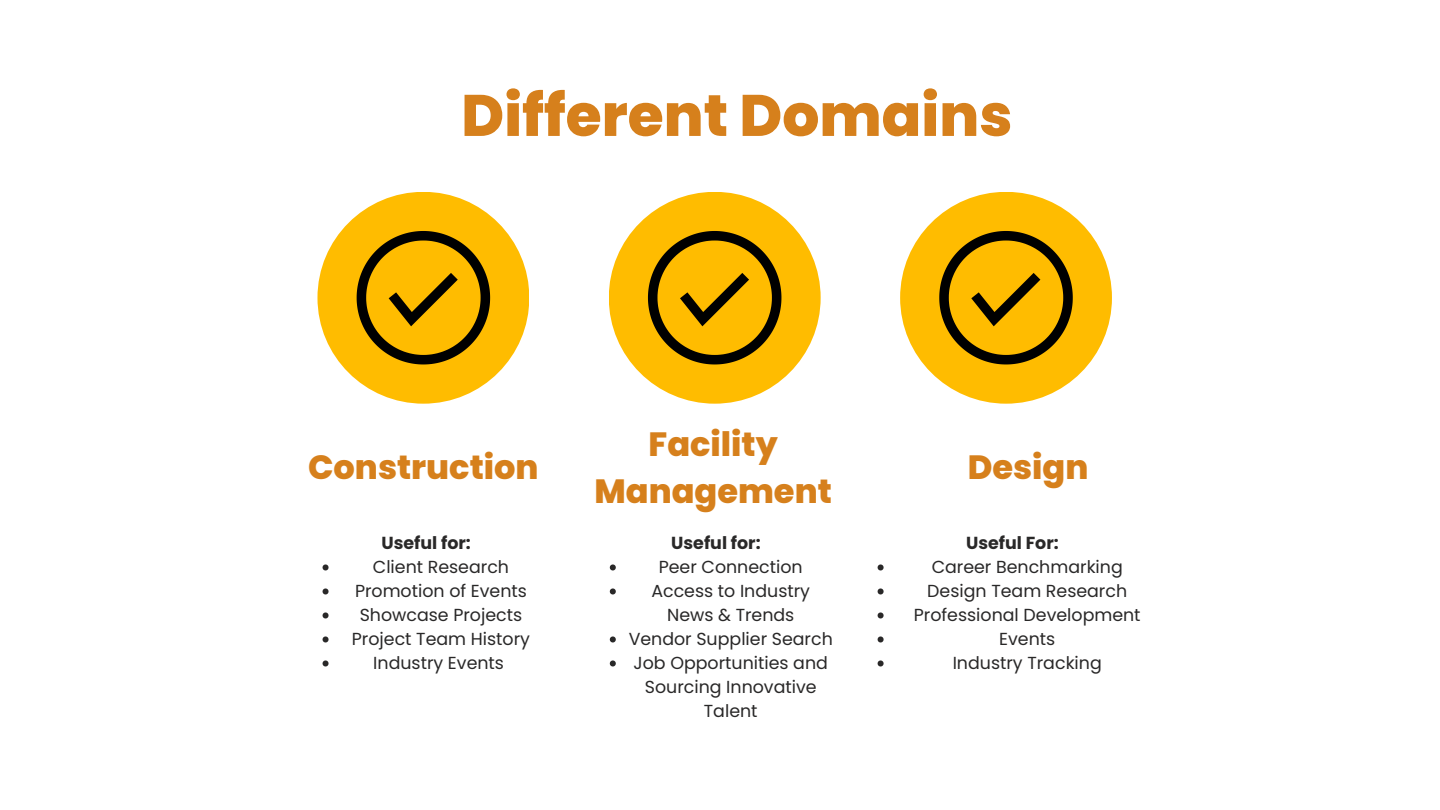
<style>
.page{position:relative;width:1440px;height:810px;background:#fff}
.page>*{position:absolute;margin:0;border:0;box-sizing:border-box;transform-origin:0 0}
.t1{font:800 58.4px "Poppins";color:#d6801c}
.t2{font:800 33.6px/46.2px "Poppins";color:#d6801c;text-align:center}
.t3{font:17.4px/24px "Poppins";color:#292828;text-align:center}
.t4{font:700 17.4px "Poppins";color:#292828}
</style>
<div class="page">
<div style="left:317px;top:192px;width:212px;height:212px;background:#ffbc00;border-radius:50%"></div>
<div style="left:609px;top:192px;width:212px;height:212px;background:#ffbc00;border-radius:50%"></div>
<div style="left:900px;top:192px;width:212px;height:212px;background:#ffbc00;border-radius:50%"></div>
<svg style="left:357px;top:231px;width:133px;height:133px"></svg>
<svg style="left:323px;top:564px;width:6px;height:6px"></svg>
<svg style="left:323px;top:588px;width:6px;height:6px"></svg>
<svg style="left:323px;top:612px;width:6px;height:6px"></svg>
<svg style="left:323px;top:636px;width:6px;height:6px"></svg>
<svg style="left:323px;top:660px;width:6px;height:6px"></svg>
<svg style="left:610px;top:564px;width:6px;height:6px"></svg>
<svg style="left:610px;top:588px;width:6px;height:6px"></svg>
<svg style="left:610px;top:636px;width:6px;height:6px"></svg>
<svg style="left:610px;top:660px;width:6px;height:6px"></svg>
<svg style="left:878px;top:564px;width:6px;height:6px"></svg>
<svg style="left:878px;top:588px;width:6px;height:6px"></svg>
<svg style="left:878px;top:612px;width:6px;height:6px"></svg>
<svg style="left:878px;top:636px;width:6px;height:6px"></svg>
<svg style="left:878px;top:660px;width:6px;height:6px"></svg>
<svg style="left:648px;top:231px;width:133px;height:133px"></svg>
<svg style="left:939px;top:231px;width:134px;height:133px"></svg>
<h1 class="t1" style="left:461px;top:75px;width:553px">Different Domains</h1>
<p class="t2" style="left:308px;top:445px;width:232px">Construction</p>
<p class="t4" style="left:382px;top:530px;width:91px">Useful for:</p>
<h2 class="t3" style="left:373px;top:555px;width:138px">Client Research</h2>
<h3 class="t3" style="left:355px;top:579px;width:173px">Promotion of Events</h3>
<p class="t3" style="left:360px;top:603px;width:164px">Showcase Projects</p>
<p class="t3" style="left:352px;top:627px;width:180px">Project Team History</p>
<p class="t3" style="left:373px;top:651px;width:132px">Industry Events</p>
<h3 class="t2" style="left:594px;top:421px;width:239px">Facility<br>Management</h3>
<p class="t4" style="left:671px;top:530px;width:91px">Useful for:</p>
<p class="t3" style="left:659px;top:555px;width:145px">Peer Connection</p>
<p class="t3" style="left:651px;top:579px;width:160px">Access to Industry<br>News &amp; Trends</p>
<h2 class="t3" style="left:629px;top:627px;width:206px">Vendor Supplier Search</h2>
<h2 class="t3" style="left:634px;top:651px;width:196px">Job Opportunities and<br>Sourcing Innovative<br>Talent</h2>
<p class="t2" style="left:968px;top:445px;width:122px">Design</p>
<p class="t4" style="left:966px;top:530px;width:94px">Useful For:</p>
<p class="t3" style="left:932px;top:555px;width:193px">Career Benchmarking</p>
<p class="t3" style="left:927px;top:579px;width:201px">Design Team Research</p>
<p class="t3" style="left:914px;top:603px;width:228px">Professional Development</p>
<h3 class="t3" style="left:999px;top:627px;width:58px">Events</h3>
<p class="t3" style="left:953px;top:651px;width:151px">Industry Tracking</p>
</div>
